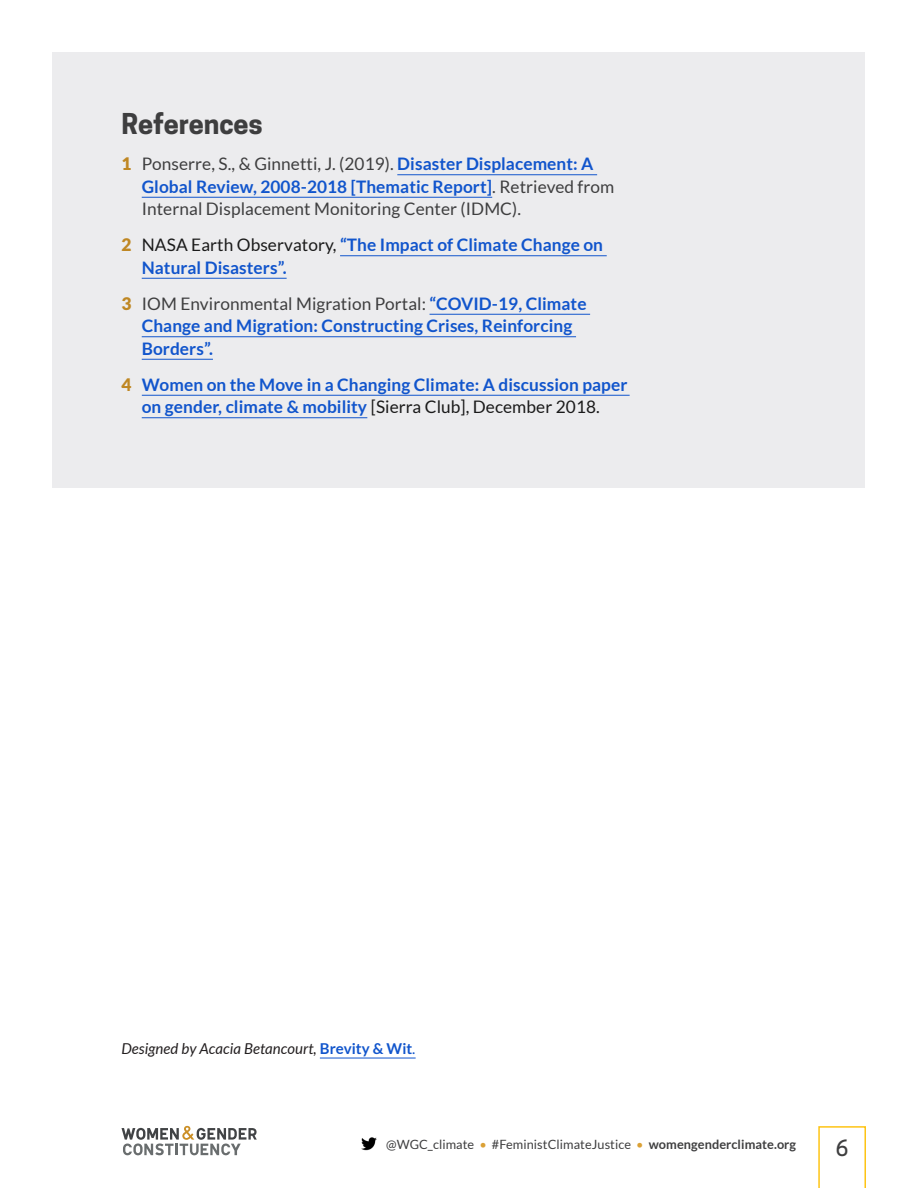
<style>
.page{position:relative;width:918px;height:1188px;background:#fff}
.page>*{position:absolute;margin:0;border:0;box-sizing:border-box;transform-origin:0 0}
.Heading_Spacing{font:700 27px "Cooper Hewitt";color:#3e3e3f}
.t1{font:500 21px "Cooper Hewitt";color:#3e3e3f}
.NEW_Body_Copy{font:700 17.25px/22.5px "Lato";letter-spacing:.005em;color:#15c}
.NEW_Body_Copy-2{font:17.25px/22.5px "Lato";letter-spacing:.005em;color:#3e3e3f}
.Caption_Photo_Cred{font:italic 15px "Lato";letter-spacing:.005em;color:#231f20}
.t2{font:12.75px "Lato";letter-spacing:.005em;color:#3e3e3f}
.s1{font-weight:900;color:#bf8723}
.s2{font-weight:700;color:#15c}
.s3{font-weight:400;color:#1a1a1a}
.s4{font-weight:400;color:#3e3e3f}
.s5{font-weight:700;font-style:normal;color:#15c}
.s6{color:#15c}
.s7{color:#dba136}
.s8{font-weight:700}
</style>
<div class="page">
<svg style="left:818px;top:1126px;width:48px;height:62px"></svg>
<img style="left:361px;top:1137px;width:16px;height:14px">
<svg style="left:122px;top:1126px;width:135px;height:29px"></svg>
<div style="left:53px;top:53px;width:812px;height:435px;background:#ececee"></div>
<hr style="left:397px;top:174px;width:200px;height:1px;background:#15c">
<hr style="left:142px;top:197px;width:350px;height:1px;background:#15c">
<hr style="left:340px;top:255px;width:267px;height:1px;background:#15c">
<hr style="left:142px;top:278px;width:145px;height:1px;background:#15c">
<hr style="left:430px;top:314px;width:160px;height:1px;background:#15c">
<hr style="left:142px;top:336px;width:434px;height:1px;background:#15c">
<hr style="left:142px;top:359px;width:71px;height:1px;background:#15c">
<hr style="left:142px;top:395px;width:488px;height:1px;background:#15c">
<hr style="left:142px;top:417px;width:225px;height:1px;background:#15c">
<hr style="left:320px;top:1058px;width:96px;height:1px;background:#15c">
<p class="Heading_Spacing" style="left:122px;top:108px;width:143px">References</p>
<p class="NEW_Body_Copy-2" style="left:142px;top:153px;width:474px;text-indent:-20px"><span class="s1">1</span> Ponserre, S., &amp; Ginnetti, J. (2019). <span class="s2">Disaster Displacement: A<br>Global Review, 2008-2018 [Thematic Report]</span>. Retrieved from<br>Internal Displacement Monitoring Center (IDMC).</p>
<p class="NEW_Body_Copy" style="left:142px;top:233px;width:463px;text-indent:-20px"><span class="s1">2</span> <span class="s3">NASA Earth Observatory,</span> “The Impact of Climate Change on<br>Natural Disasters”.</p>
<p class="NEW_Body_Copy" style="left:142px;top:292px;width:446px;text-indent:-20px"><span class="s1">3</span> <span class="s4">IOM Environmental Migration Portal:</span> “COVID-19, Climate<br>Change and Migration: Constructing Crises, Reinforcing<br>Borders”.</p>
<p class="NEW_Body_Copy" style="left:122px;top:373px;width:507px;text-align:center"><span class="s1">4</span> Women on the Move in a Changing Climate: A discussion paper on gender, climate &amp; mobility <span class="s3">[Sierra Club], December 2018.</span></p>
<p class="Caption_Photo_Cred" style="left:122px;top:1040px;width:296px">Designed by Acacia Betancourt, <span class="s5">Brevity &amp; Wit</span><span class="s6">.</span></p>
<p class="t2" style="left:386px;top:1137px;width:411px">@WGC_climate <span class="s7">•</span> #FeministClimateJustice <span class="s7">•</span> <span class="s8">womengenderclimate.org</span></p>
<p class="t1" style="left:836px;top:1136px;width:14px">6</p>
</div>
